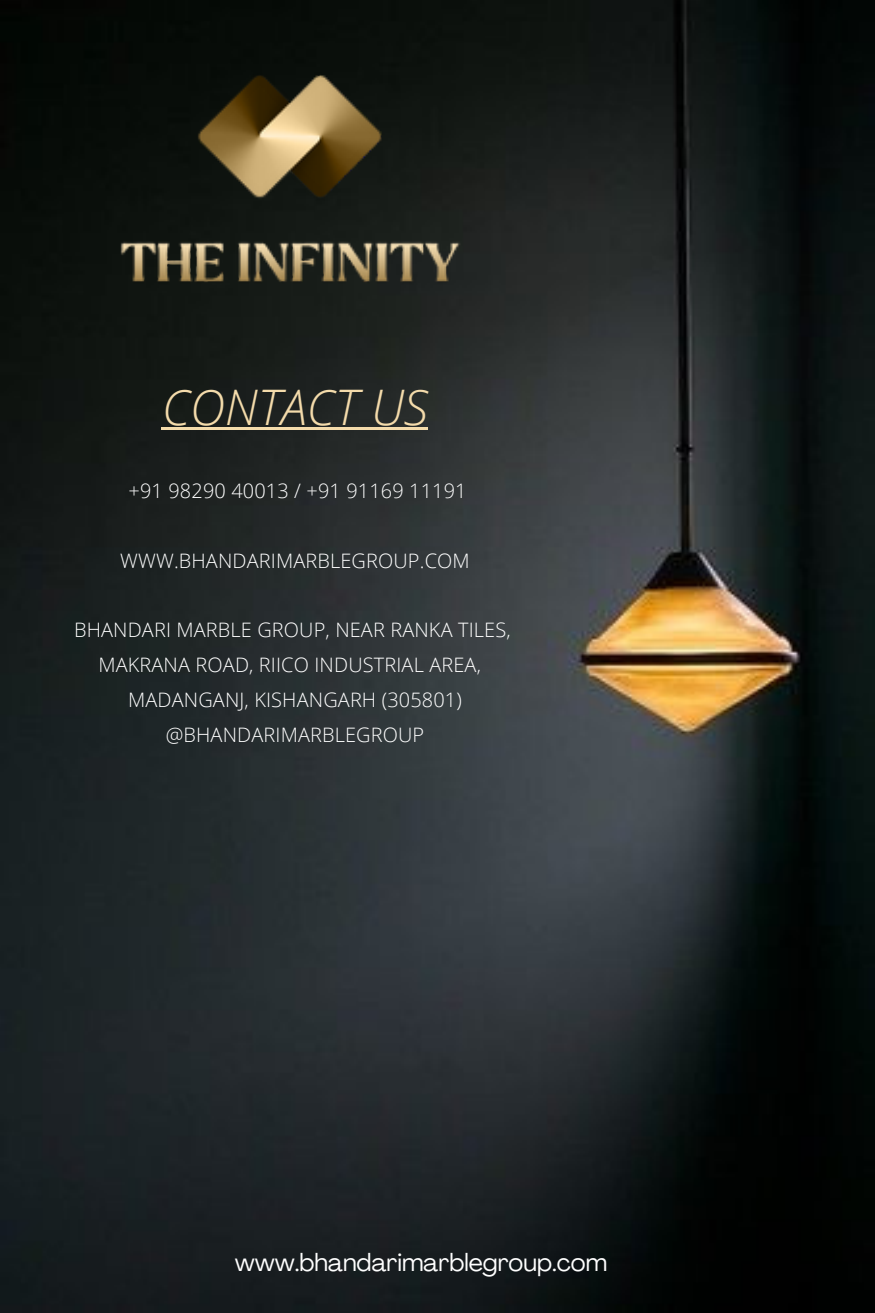
<style>
.page{position:relative;width:875px;height:1313px;background:#fff}
.page>*{position:absolute;margin:0;border:0;box-sizing:border-box;transform-origin:0 0}
.t1{font:italic 300 49px "Open Sans";color:#f4dbab}
.t2{font:24.5px "Agrandir";color:#fff}
.t3{font:300 19.95px/35px "Open Sans";letter-spacing:.005em;color:#fff;text-align:center}
</style>
<div class="page">
<img style="left:0;top:0;width:874px;height:1312px">
<img style="left:102px;top:0;width:384px;height:368px">
<hr style="left:162px;top:427px;width:266px;height:3px;background:#f4dbab">
<h1 class="t1" style="left:162px;top:372px;width:268px">CONTACT US</h1>
<p class="t3" style="left:128px;top:472px;width:339px">+91 98290 40013 / +91 91169 11191</p>
<p class="t3" style="left:120px;top:542px;width:351px">WWW.BHANDARIMARBLEGROUP.COM</p>
<p class="t3" style="left:74px;top:612px;width:438px">BHANDARI MARBLE GROUP, NEAR RANKA TILES, MAKRANA ROAD, RIICO INDUSTRIAL AREA, MADANGANJ, KISHANGARH (305801) @BHANDARIMARBLEGROUP</p>
<p class="t2" style="left:234px;top:1252px;width:374px">www.bhandarimarblegroup.com</p>
</div>
